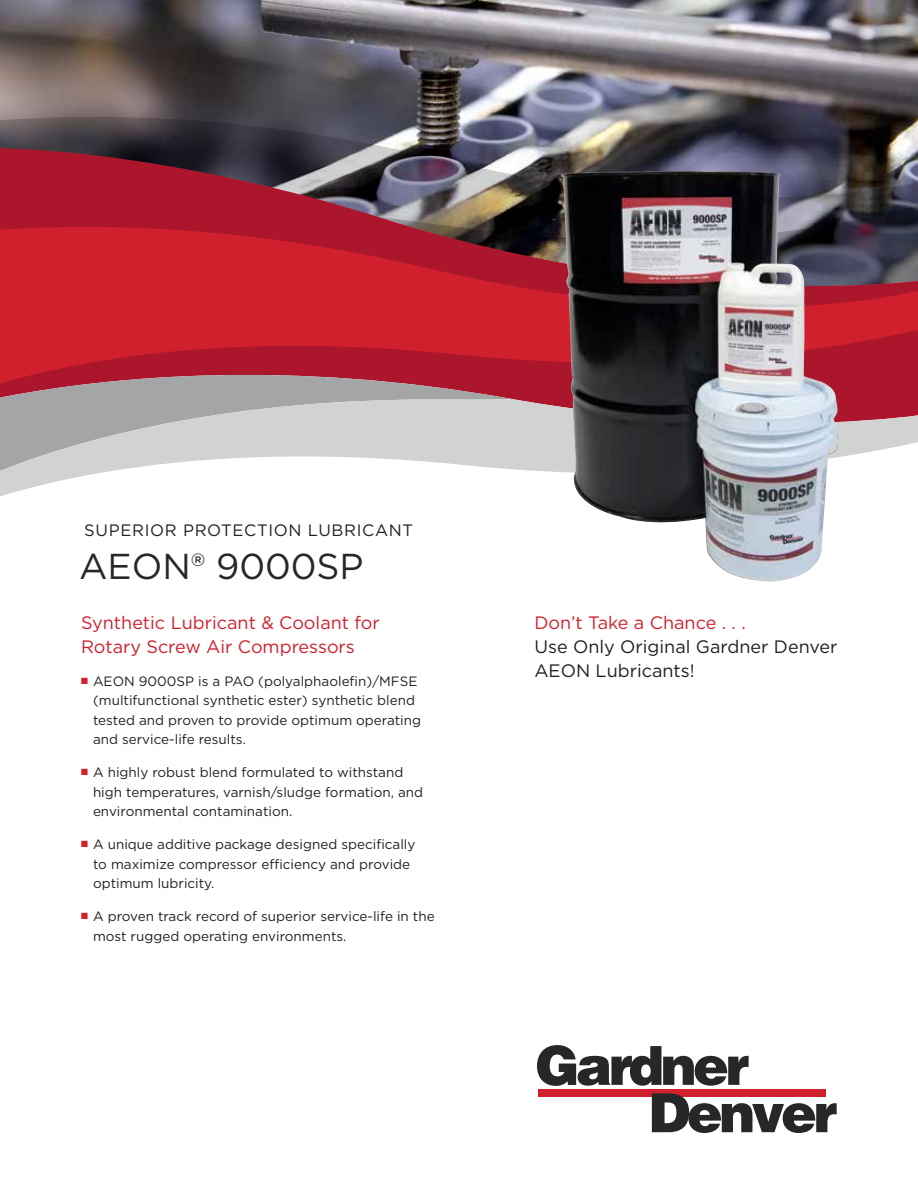
<style>
.page{position:relative;width:918px;height:1188px;background:#fff}
.page>*{position:absolute;margin:0;border:0;box-sizing:border-box;transform-origin:0 0}
.t1{font:36px "Gotham";color:#262729}
.t2{font:18px/24px "Gotham";color:#d0202e}
.t3{font:18px/24px "Gotham";color:#231f20}
.t4{font:16.5px "Gotham";letter-spacing:.04em;color:#231f20}
.t5{font:13.5px/19.5px "Gotham";color:#231f20}
.s1{color:#d0202e}
</style>
<div class="page">
<img style="left:0;top:0;width:918px;height:117px">
<img style="left:0;top:117px;width:918px;height:31px">
<img style="left:0;top:148px;width:918px;height:251px">
<svg style="left:0;top:223px;width:918px;height:165px;background:#ba202f"></svg>
<svg style="left:0;top:359px;width:512px;height:40px;background:#ab515e"></svg>
<svg style="left:0;top:399px;width:918px;height:98px;fill:#d1d2d2"></svg>
<div style="left:538px;top:1089px;width:287px;height:7px;background:#d0202e"></div>
<svg style="left:537px;top:1045px;width:212px;height:41px"></svg>
<svg style="left:652px;top:1093px;width:185px;height:40px"></svg>
<img style="left:561px;top:171px;width:277px;height:411px">
<p class="t4" style="left:84px;top:519px;width:330px">SUPERIOR PROTECTION LUBRICANT</p>
<h1 class="t1" style="left:79px;top:544px;width:286px">AEON® 9000SP</h1>
<h2 class="t2" style="left:81px;top:610px;width:300px">Synthetic Lubricant &amp; Coolant for<br>Rotary Screw Air Compressors</h2>
<p class="t5" style="left:93px;top:671px;width:330px;text-indent:-12px"><span class="s1">■</span> AEON 9000SP is a PAO (polyalphaolefin)/MFSE (multifunctional synthetic ester) synthetic blend tested and proven to provide optimum operating and service-life results.</p>
<p class="t5" style="left:93px;top:762px;width:332px;text-indent:-12px"><span class="s1">■</span> A highly robust blend formulated to withstand high temperatures, varnish/sludge formation, and environmental contamination.</p>
<p class="t5" style="left:93px;top:834px;width:324px;text-indent:-12px"><span class="s1">■</span> A unique additive package designed specifically to maximize compressor efficiency and provide optimum lubricity.</p>
<p class="t5" style="left:93px;top:906px;width:343px;text-indent:-12px"><span class="s1">■</span> A proven track record of superior service-life in the most rugged operating environments.</p>
<h2 class="t2" style="left:534px;top:610px;width:213px">Don’t Take a Chance . . .</h2>
<h2 class="t3" style="left:534px;top:634px;width:304px">Use Only Original Gardner Denver<br>AEON Lubricants!</h2>
</div>
